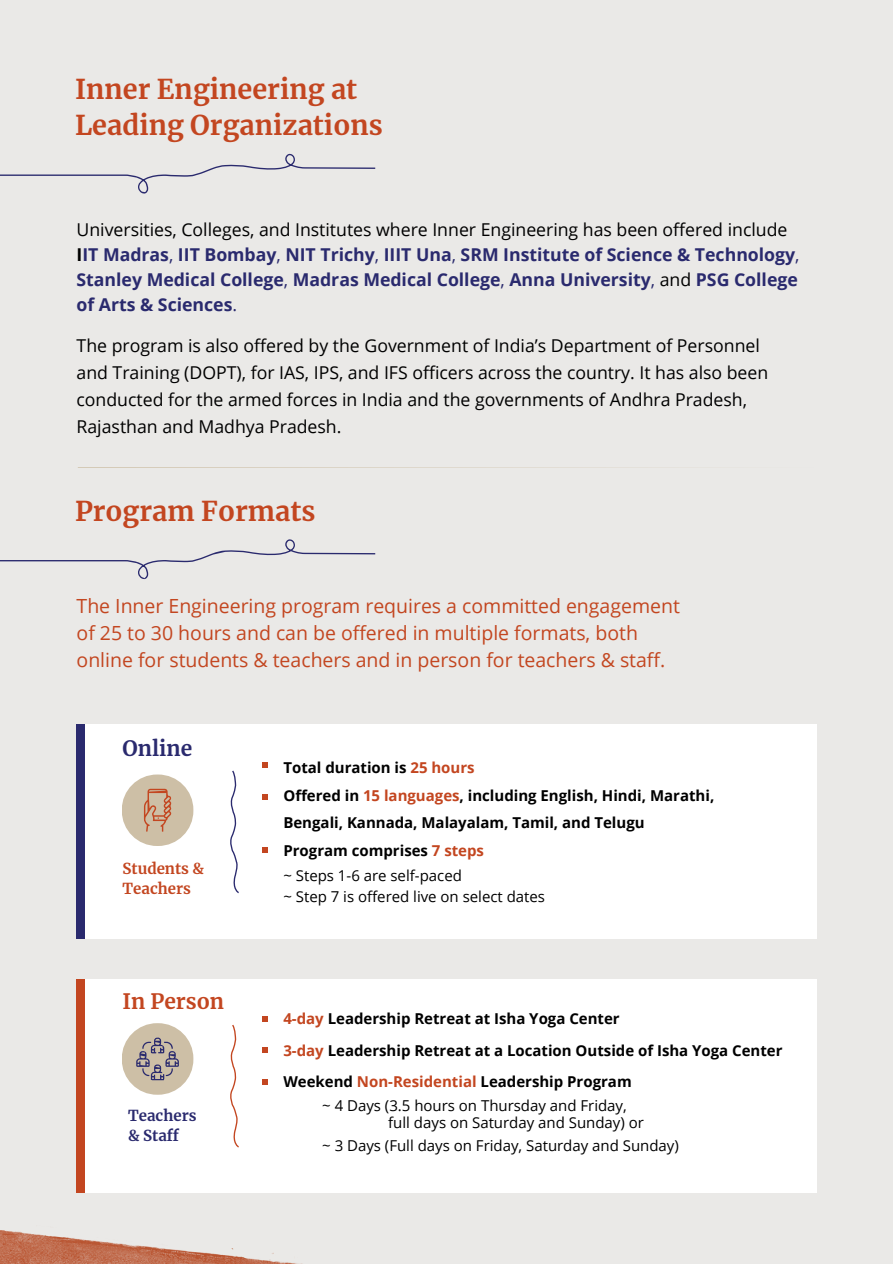
<style>
.page{position:relative;width:893px;height:1264px;background:#fff}
.page>*{position:absolute;margin:0;border:0;box-sizing:border-box;transform-origin:0 0}
.t1{font:700 27px/36px "Merriweather";color:#c34620}
.t2{font:700 21px "Merriweather";color:#c34620}
.t3{font:700 21px "Merriweather";color:#2a2a6e}
.t4{font:19.5px/27px "Open Sans";color:#c34620}
.t5{font:700 17.7px/24.8px "Open Sans";color:#2a2a6e}
.t6{font:17.7px/27px "Open Sans";color:#000}
.t7{font:700 15px/27px "Open Sans";color:#000}
.t8{font:15px "Open Sans";color:#000}
.t9{font:700 15px/20.2px "Merriweather";color:#c34620}
.t10{font:700 15px/20.2px "Merriweather";color:#2a2a6e}
.s1{font-weight:400;color:#000}
.s2{color:#000}
.s3{font-weight:400}
.s4{color:#c34620}
</style>
<div class="page">
<div style="left:0;top:0;width:892px;height:1263px;background:#eae9e7"></div>
<svg style="left:0;top:153px;width:375px;height:41px"></svg>
<svg style="left:0;top:539px;width:375px;height:40px"></svg>
<img style="left:0;top:1230px;width:280px;height:32px">
<svg style="left:78px;top:467px;width:585px;height:1px"></svg>
<div style="left:77px;top:724px;width:739px;height:215px;background:#fff"></div>
<svg style="left:230px;top:770px;width:9px;height:124px"></svg>
<svg style="left:262px;top:762px;width:6px;height:5px"></svg>
<svg style="left:262px;top:794px;width:6px;height:5px"></svg>
<svg style="left:262px;top:847px;width:6px;height:6px"></svg>
<div style="left:77px;top:724px;width:8px;height:215px;background:#2a2a6e"></div>
<div style="left:122px;top:774px;width:71px;height:72px;background:#cdbfa6;border-radius:35px"></div>
<svg style="left:144px;top:788px;width:28px;height:43px"></svg>
<div style="left:77px;top:979px;width:739px;height:213px;background:#fff"></div>
<svg style="left:230px;top:1024px;width:9px;height:124px"></svg>
<svg style="left:262px;top:1016px;width:6px;height:5px"></svg>
<svg style="left:262px;top:1047px;width:6px;height:5px"></svg>
<svg style="left:262px;top:1079px;width:6px;height:5px"></svg>
<div style="left:122px;top:1023px;width:71px;height:71px;background:#cdbfa6;border-radius:35px"></div>
<div style="left:77px;top:979px;width:8px;height:213px;background:#c34620"></div>
<svg style="left:136px;top:1037px;width:43px;height:43px"></svg>
<h4 class="t1" style="left:75px;top:71px;width:309px">Inner Engineering at<br>Leading Organizations</h4>
<p class="t5" style="left:77px;top:217px;width:724px"><span class="s1">Universities, Colleges, and Institutes where Inner Engineering has been offered include </span><span class="s2">I</span>IT Madras<span class="s3">,</span> IIT Bombay<span class="s3">,</span> NIT Trichy<span class="s3">,</span> IIIT Una<span class="s3">,</span> SRM Institute of Science &amp; Technology<span class="s3">, </span>Stanley Medical College<span class="s3">,</span> Madras Medical College<span class="s3">,</span> Anna University<span class="s3">,</span> <span class="s1">and</span> PSG College of Arts &amp; Sciences<span class="s3">.</span></p>
<h1 class="t6" style="left:77px;top:331px;width:693px">The program is also offered by the Government of India’s Department of Personnel and Training (DOPT), for IAS, IPS, and IFS officers across the country. It has also been conducted for the armed forces in India and the governments of Andhra Pradesh, Rajasthan and Madhya Pradesh.</h1>
<h4 class="t1" style="left:75px;top:493px;width:242px">Program Formats</h4>
<h3 class="t4" style="left:77px;top:592px;width:604px">The Inner Engineering program requires a committed engagement of 25 to 30 hours and can be offered in multiple formats, both online for students &amp; teachers and in person for teachers &amp; staff.</h3>
<p class="t3" style="left:123px;top:735px;width:71px">Online</p>
<p class="t9" style="left:123px;top:858px;width:83px">Students &amp;<br>Teachers</p>
<p class="t2" style="left:123px;top:988px;width:103px">In Person</p>
<p class="t10" style="left:128px;top:1105px;width:70px">Teachers &amp; Staff</p>
<p class="t7" style="left:283px;top:753px;width:193px">Total duration is <span class="s4">25 hours</span></p>
<p class="t7" style="left:283px;top:781px;width:432px">Offered in <span class="s4">15 languages</span>, including English, Hindi, Marathi,<br>Bengali, Kannada, Malayalam, Tamil, and Telugu</p>
<p class="t7" style="left:283px;top:836px;width:202px">Program comprises <span class="s4">7 steps</span></p>
<h2 class="t8" style="left:283px;top:864px;width:180px">~ Steps 1-6 are self-paced</h2>
<h5 class="t8" style="left:283px;top:886px;width:263px">~ Step 7 is offered live on select dates</h5>
<p class="t7" style="left:283px;top:1004px;width:338px"><span class="s4">4-day</span> Leadership Retreat at Isha Yoga Center</p>
<h2 class="t7" style="left:283px;top:1036px;width:500px"><span class="s4">3-day</span> Leadership Retreat at a Location Outside of Isha Yoga Center</h2>
<h5 class="t7" style="left:283px;top:1067px;width:350px">Weekend <span class="s4">Non-Residential</span> Leadership Program</h5>
<p class="t8" style="left:322px;top:1094px;width:306px">~ 4 Days (3.5 hours on Thursday and Friday,</p>
<p class="t8" style="left:388px;top:1111px;width:257px">full days on Saturday and Sunday) or</p>
<p class="t8" style="left:322px;top:1135px;width:358px">~ 3 Days (Full days on Friday, Saturday and Sunday)</p>
</div>
